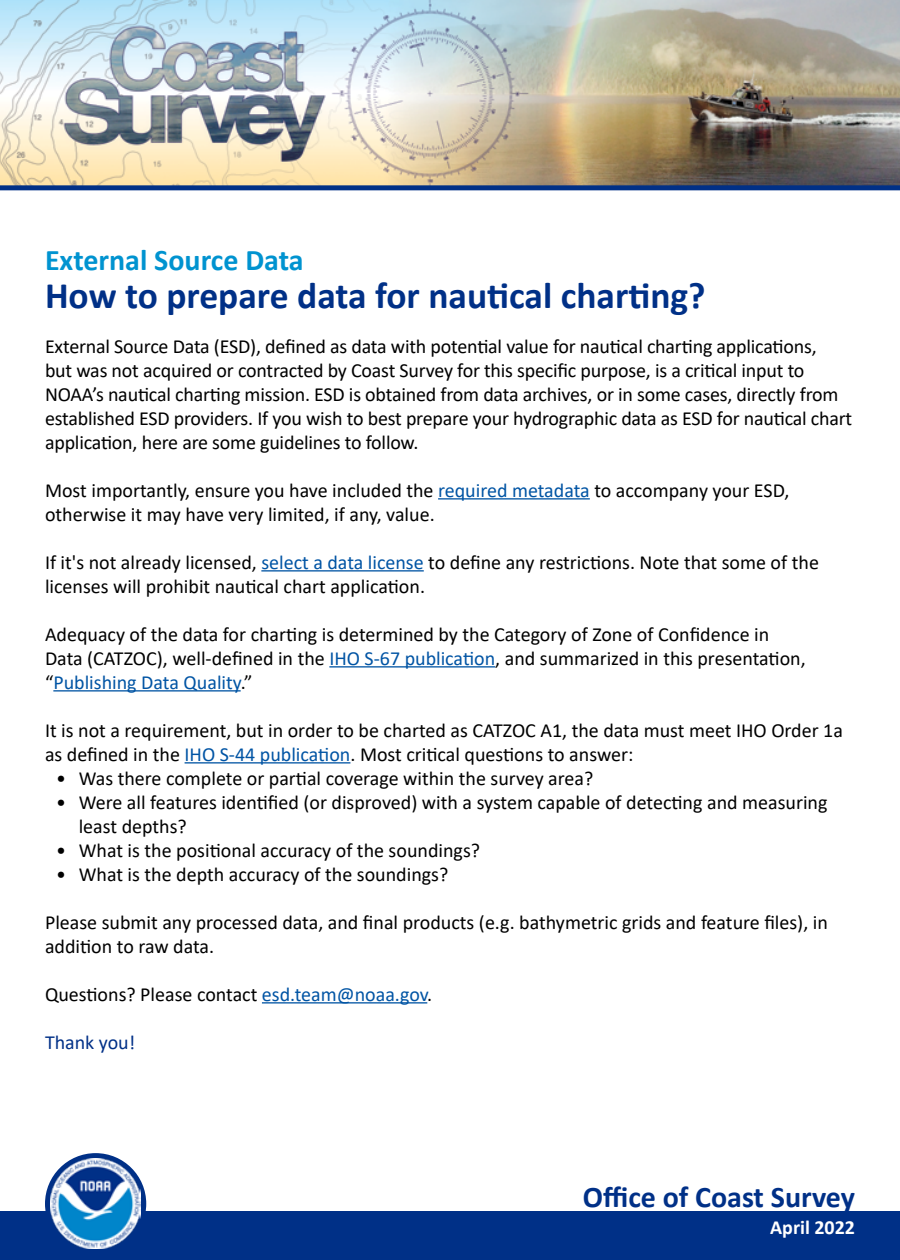
<style>
.page{position:relative;width:900px;height:1260px;background:#fff}
.page>*{position:absolute;margin:0;border:0;box-sizing:border-box;transform-origin:0 0}
.Paragraph_Style_1{font:700 37.5px "Calibri";color:#003087}
.t1{font:700 30px "Calibri";color:#003087}
.Paragraph_Style_1-2{font:700 30px "Calibri";color:#0093d0}
.t2{font:20px/24px "Calibri";color:#000}
.t3{font:20px "Calibri";color:#003087}
.t4{font:700 20px "Calibri";color:#fff}
.s1{color:#0054a4}
</style>
<div class="page">
<svg style="left:45px;top:1153px;width:101px;height:101px"></svg>
<div style="left:0;top:1211px;width:900px;height:49px;background:#003087"></div>
<img style="left:0;top:0;width:900px;height:185px">
<hr style="left:438px;top:498px;width:152px;height:2px;background:#0054a4">
<hr style="left:261px;top:570px;width:163px;height:2px;background:#0054a4">
<hr style="left:329px;top:666px;width:166px;height:2px;background:#0054a4">
<hr style="left:53px;top:690px;width:188px;height:2px;background:#0054a4">
<hr style="left:185px;top:762px;width:165px;height:2px;background:#0054a4">
<hr style="left:262px;top:1002px;width:165px;height:2px;background:#0054a4">
<div style="left:0;top:185px;width:900px;height:5px;background:#003087"></div>
<img style="left:51px;top:1159px;width:90px;height:90px">
<p class="Paragraph_Style_1-2" style="left:45px;top:239px;width:260px">External Source Data</p>
<p class="Paragraph_Style_1" style="left:45px;top:269px;width:662px">How to prepare data for nautical charting?</p>
<p class="t2" style="left:45px;top:333px;width:809px">External Source Data (ESD), defined as data with potential value for nautical charting applications,<br>but was not acquired or contracted by Coast Survey for this specific purpose, is a critical input to NOAA’s nautical charting mission. ESD is obtained from data archives, or in some cases, directly from established ESD providers. If you wish to best prepare your hydrographic data as ESD for nautical chart application, here are some guidelines to follow.</p>
<p class="t2" style="left:45px;top:477px;width:746px">Most importantly, ensure you have included the <span class="s1">required metadata</span> to accompany your ESD, otherwise it may have very limited, if any, value.</p>
<p class="t2" style="left:45px;top:549px;width:775px">If it's not already licensed, <span class="s1">select a data license</span> to define any restrictions. Note that some of the licenses will prohibit nautical chart application.</p>
<p class="t2" style="left:45px;top:621px;width:762px">Adequacy of the data for charting is determined by the Category of Zone of Confidence in<br>Data (CATZOC), well-defined in the <span class="s1">IHO S-67 publication</span>, and summarized in this presentation, “<span class="s1">Publishing Data Quality</span>.”</p>
<p class="t2" style="left:45px;top:717px;width:799px">It is not a requirement, but in order to be charted as CATZOC A1, the data must meet IHO Order 1a as defined in the <span class="s1">IHO S-44 publication</span>. Most critical questions to answer:</p>
<p class="t2" style="left:56px;top:765px;width:539px">• Was there complete or partial coverage within the survey area?</p>
<p class="t2" style="left:79px;top:789px;width:750px;text-indent:-22px">• Were all features identified (or disproved) with a system capable of detecting and measuring least depths?</p>
<p class="t2" style="left:56px;top:837px;width:425px">• What is the positional accuracy of the soundings?</p>
<p class="t2" style="left:56px;top:861px;width:394px">• What is the depth accuracy of the soundings?</p>
<p class="t2" style="left:45px;top:909px;width:784px">Please submit any processed data, and final products (e.g. bathymetric grids and feature files), in addition to raw data.</p>
<p class="t2" style="left:45px;top:981px;width:389px">Questions? Please contact <span class="s1">esd.team@noaa.gov</span>.</p>
<p class="t3" style="left:45px;top:1028px;width:92px">Thank you!</p>
<p class="t1" style="left:583px;top:1176px;width:274px">Office of Coast Survey</p>
<p class="t4" style="left:770px;top:1213px;width:86px">April 2022</p>
</div>
